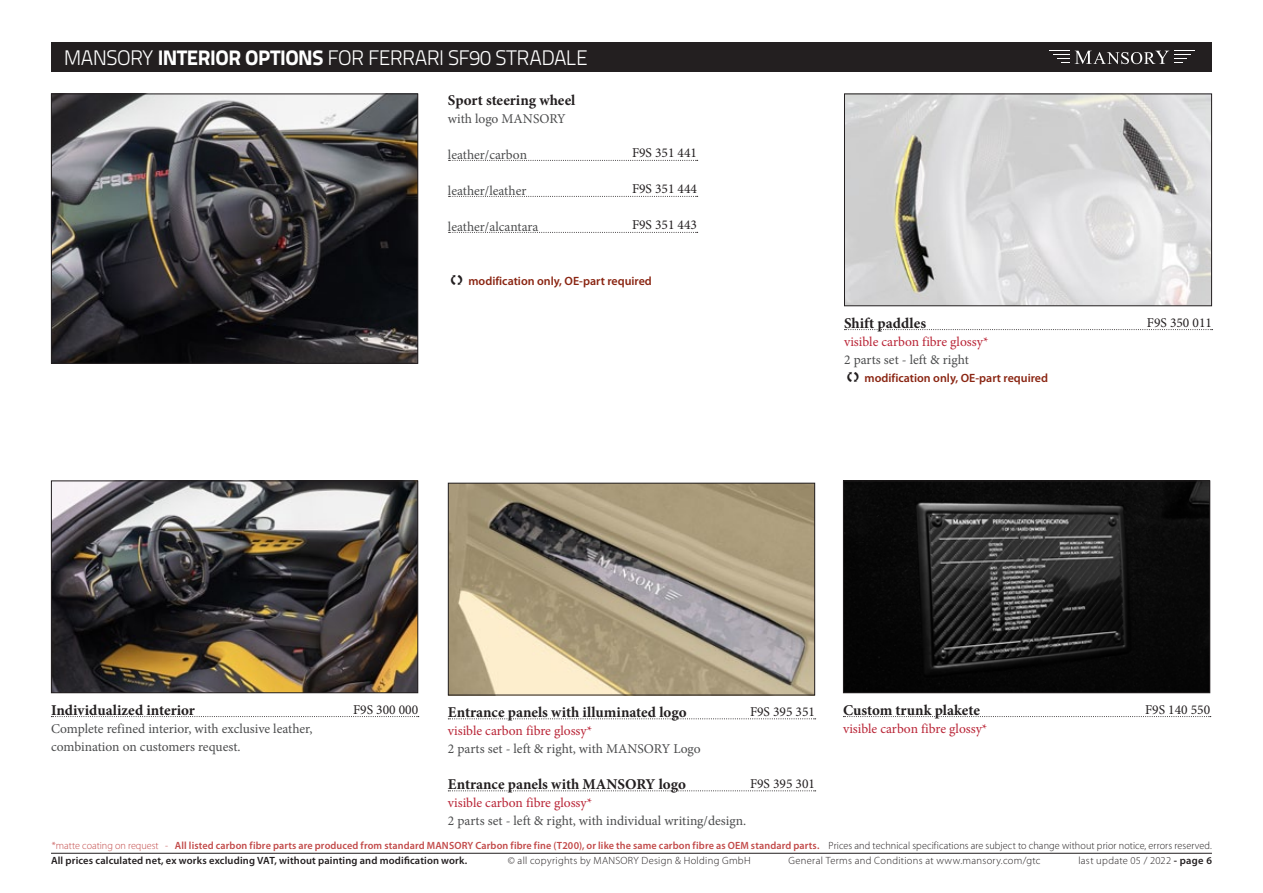
<style>
.page{position:relative;width:1263px;height:893px;background:#fff}
.page>*{position:absolute;margin:0;border:0;box-sizing:border-box;transform-origin:0 0}
.nadpis{font:300 21px "Titillium Text 22 L";letter-spacing:-.03em;color:#fff}
.name_of_product{font:700 15px "Minion Pro";color:#231f20}
.description{font:13.5px "Minion Pro";color:#4b4c4d}
.description-2{font:13.5px "Minion Pro";color:#b92436}
.NR{font:13.5px "Minion Pro";color:#231f20}
.poznamka_red{font:600 12px "Myriad Pro";color:#8a2512}
.t1{font:600 10.5px/15px "Myriad Pro";letter-spacing:.015em;color:#c24a49}
.t2{font:300 10.5px "Myriad Pro";letter-spacing:.03em;color:#231f20}
.s1{font-weight:800}
.s2{color:#231f20}
.s3{font-weight:300}
.s4{font-weight:300;color:#231f20}
.s5{font-weight:600}
</style>
<div class="page">
<div style="left:51px;top:43px;width:1161px;height:29px;background:#231f20"></div>
<svg style="left:1053px;top:54px;width:16px;height:9px"></svg>
<svg style="left:1075px;top:51px;width:116px;height:13px"></svg>
<hr style="left:51px;top:853px;width:1161px;height:1px;background:#231f20">
<img style="left:53px;top:96px;width:363px;height:266px">
<div style="left:51px;top:94px;width:367px;height:270px;border:1px solid #231f20"></div>
<svg style="left:449px;top:160px;width:249px;height:1px"></svg>
<svg style="left:449px;top:196px;width:249px;height:1px"></svg>
<svg style="left:449px;top:232px;width:249px;height:1px"></svg>
<img style="left:846px;top:96px;width:364px;height:208px">
<div style="left:844px;top:94px;width:368px;height:212px;border:1px solid #231f20"></div>
<svg style="left:844px;top:329px;width:368px;height:1px"></svg>
<img style="left:53px;top:482px;width:363px;height:209px">
<div style="left:51px;top:480px;width:367px;height:213px;border:1px solid #231f20"></div>
<svg style="left:51px;top:716px;width:368px;height:1px"></svg>
<img style="left:450px;top:485px;width:363px;height:208px">
<div style="left:448px;top:483px;width:367px;height:212px;border:1px solid #231f20"></div>
<svg style="left:448px;top:718px;width:368px;height:1px"></svg>
<svg style="left:448px;top:790px;width:368px;height:1px"></svg>
<img style="left:845px;top:482px;width:363px;height:209px">
<div style="left:843px;top:480px;width:367px;height:213px;border:1px solid #231f20"></div>
<svg style="left:843px;top:716px;width:368px;height:1px"></svg>
<p class="nadpis" style="left:64px;top:43px;width:525px">MANSORY <span class="s1">INTERIOR OPTIONS</span> FOR FERRARI SF90 STRADALE</p>
<p class="name_of_product" style="left:448px;top:90px;width:129px">Sport steering wheel</p>
<p class="description" style="left:448px;top:110px;width:119px">with logo MANSORY</p>
<p class="description" style="left:448px;top:146px;width:81px">leather/carbon</p>
<p class="description" style="left:448px;top:182px;width:80px">leather/leather</p>
<p class="description" style="left:448px;top:218px;width:92px">leather/alcantara</p>
<p class="NR" style="left:632px;top:144px;width:67px">F9S 351 441</p>
<p class="NR" style="left:632px;top:180px;width:67px">F9S 351 444</p>
<p class="NR" style="left:632px;top:216px;width:67px">F9S 351 443</p>
<p class="poznamka_red" style="left:448px;top:273px;width:206px"><span class="s2">❑</span> modification only, OE-part required</p>
<p class="name_of_product" style="left:844px;top:312px;width:84px">Shift paddles</p>
<p class="NR" style="left:1147px;top:313px;width:67px">F9S 350 011</p>
<p class="description-2" style="left:844px;top:332px;width:146px">visible carbon fibre glossy*</p>
<p class="description" style="left:844px;top:350px;width:126px">2 parts set - left &amp; right</p>
<p class="poznamka_red" style="left:844px;top:370px;width:206px"><span class="s2">❑</span> modification only, OE-part required</p>
<p class="name_of_product" style="left:51px;top:699px;width:145px">Individualized interior</p>
<p class="NR" style="left:353px;top:700px;width:67px">F9S 300 000</p>
<p class="description" style="left:51px;top:719px;width:263px">Complete refined interior, with exclusive leather,</p>
<p class="description" style="left:51px;top:737px;width:191px">combination on customers request.</p>
<p class="name_of_product" style="left:448px;top:702px;width:240px">Entrance panels with illuminated logo</p>
<p class="description-2" style="left:448px;top:722px;width:146px">visible carbon fibre glossy*</p>
<p class="description" style="left:448px;top:740px;width:254px">2 parts set - left &amp; right, with MANSORY Logo</p>
<p class="name_of_product" style="left:448px;top:774px;width:240px">Entrance panels with MANSORY logo</p>
<p class="description-2" style="left:448px;top:794px;width:146px">visible carbon fibre glossy*</p>
<p class="description" style="left:448px;top:812px;width:300px">2 parts set - left &amp; right, with individual writing/design.</p>
<p class="NR" style="left:750px;top:702px;width:67px">F9S 395 351</p>
<p class="NR" style="left:750px;top:774px;width:67px">F9S 395 301</p>
<p class="name_of_product" style="left:843px;top:699px;width:138px">Custom trunk plakete</p>
<p class="NR" style="left:1145px;top:700px;width:67px">F9S 140 550</p>
<p class="description-2" style="left:843px;top:719px;width:146px">visible carbon fibre glossy*</p>
<p class="t1" style="left:51px;top:837px;width:1162px"><span class="s3">*matte coating on request -</span> All listed carbon fibre parts are produced from standard MANSORY Carbon fibre fine (T200), or like the same carbon fibre as OEM standard parts. <span class="s4">Prices and technical specifications are subject to change without prior notice, errors reserved.<br></span><span class="s2">All prices calculated net, ex works excluding VAT, without painting and modification work.</span></p>
<p class="t2" style="left:508px;top:854px;width:244px">© all copyrights by MANSORY Design &amp; Holding GmbH</p>
<p class="t2" style="left:788px;top:854px;width:253px">General Terms and Conditions at www.mansory.com/gtc</p>
<p class="t2" style="left:1078px;top:854px;width:135px">last update 05 / 2022 <span class="s5">- page 6</span></p>
</div>
